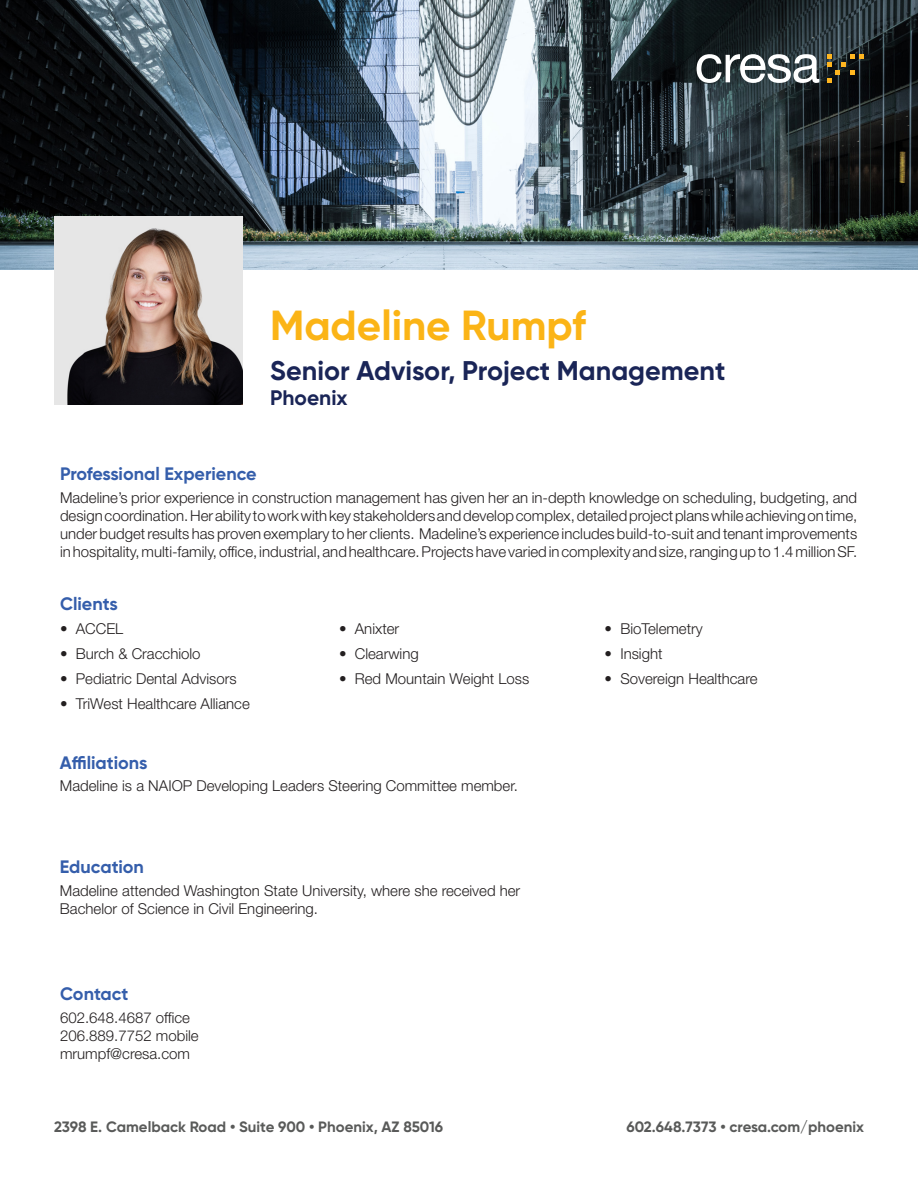
<style>
.page{position:relative;width:918px;height:1188px;background:#fff}
.page>*{position:absolute;margin:0;border:0;box-sizing:border-box;transform-origin:0 0}
.t1{font:700 42px "Gilroy";color:#fbb416}
.t2{font:700 27px "Gilroy";color:#1a2557}
.t3{font:700 21px "Gilroy";color:#1a2557}
.t4{font:700 18px "Gilroy";color:#355eab}
.t5{font:300 15px/18px "Helvetica Neue LT Std";color:#231f20}
.t6{font:700 15px "Gilroy";color:#595a59}
</style>
<div class="page">
<img style="left:0;top:0;width:918px;height:270px">
<img style="left:54px;top:216px;width:189px;height:189px">
<svg style="left:697px;top:54px;width:122px;height:29px"></svg>
<svg style="left:827px;top:54px;width:37px;height:29px"></svg>
<p class="t1" style="left:270px;top:299px;width:317px">Madeline Rumpf</p>
<p class="t2" style="left:270px;top:354px;width:457px">Senior Advisor, Project Management</p>
<p class="t3" style="left:270px;top:385px;width:79px">Phoenix</p>
<p class="t4" style="left:60px;top:462px;width:198px">Professional Experience</p>
<p class="t5" style="left:60px;top:488px;width:799px;text-align:justify">Madeline’s prior experience in construction management has given her an in-depth knowledge on scheduling, budgeting, and design coordination. Her ability to work with key stakeholders and develop complex, detailed project plans while achieving on time, under budget results has proven exemplary to her clients. Madeline’s experience includes build-to-suit and tenant improvements in hospitality, multi-family, office, industrial, and healthcare. Projects have varied in complexity and size, ranging up to 1.4 million SF.</p>
<p class="t4" style="left:60px;top:592px;width:59px">Clients</p>
<p class="t5" style="left:60px;top:619px;width:65px">• ACCEL</p>
<p class="t5" style="left:339px;top:619px;width:62px">• Anixter</p>
<p class="t5" style="left:604px;top:619px;width:100px">• BioTelemetry</p>
<p class="t5" style="left:60px;top:644px;width:142px">• Burch &amp; Cracchiolo</p>
<p class="t5" style="left:339px;top:644px;width:81px">• Clearwing</p>
<p class="t5" style="left:604px;top:644px;width:60px">• Insight</p>
<p class="t5" style="left:60px;top:669px;width:178px">• Pediatric Dental Advisors</p>
<p class="t5" style="left:339px;top:669px;width:192px">• Red Mountain Weight Loss</p>
<p class="t5" style="left:604px;top:669px;width:155px">• Sovereign Healthcare</p>
<p class="t5" style="left:60px;top:695px;width:191px">• TriWest Healthcare Alliance</p>
<p class="t4" style="left:60px;top:751px;width:89px">Affiliations</p>
<p class="t5" style="left:60px;top:777px;width:459px">Madeline is a NAIOP Developing Leaders Steering Committee member.</p>
<p class="t4" style="left:60px;top:856px;width:86px">Education</p>
<p class="t5" style="left:60px;top:881px;width:462px">Madeline attended Washington State University, where she received her<br>Bachelor of Science in Civil Engineering.</p>
<p class="t4" style="left:60px;top:983px;width:70px">Contact</p>
<p class="t5" style="left:60px;top:1008px;width:132px">602.648.4687 office</p>
<p class="t5" style="left:60px;top:1026px;width:140px">206.889.7752 mobile</p>
<p class="t5" style="left:60px;top:1044px;width:132px">mrumpf@cresa.com</p>
<p class="t6" style="left:54px;top:1118px;width:391px">2398 E. Camelback Road • Suite 900 • Phoenix, AZ 85016</p>
<p class="t6" style="left:626px;top:1118px;width:239px">602.648.7373 • cresa.com/phoenix</p>
</div>
